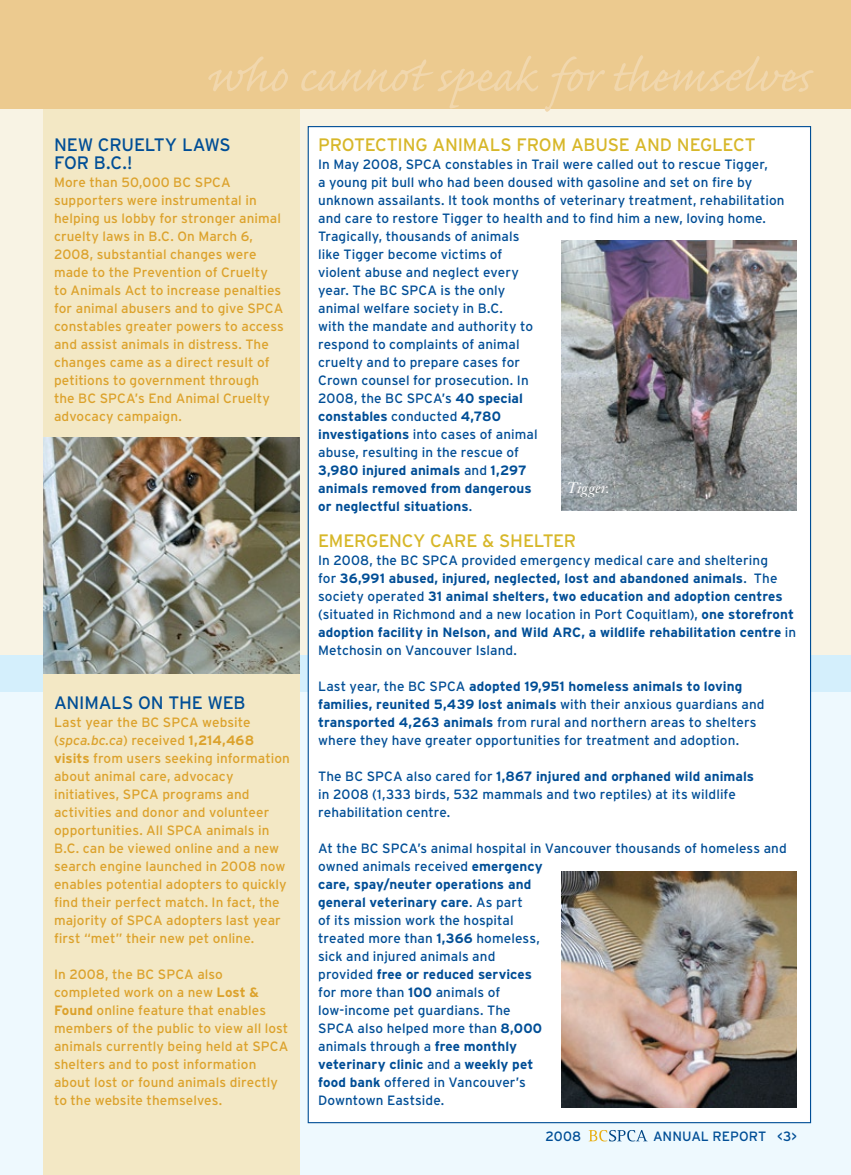
<style>
.page{position:relative;width:851px;height:1175px;background:#fff}
.page>*{position:absolute;margin:0;border:0;box-sizing:border-box;transform-origin:0 0}
.t1{font:58.35px "Caflisch Script Pro";letter-spacing:-.005em;color:#f1d7ad}
.t2{font:18px "Interstate";letter-spacing:-.005em;color:#d7b729}
.t3{font:18px "Interstate";letter-spacing:-.005em;color:#004e96}
.t4{font:italic 15px "Janson Text";letter-spacing:-.005em;color:#fff}
.t5{font:13.5px/18px "Interstate";letter-spacing:.005em;color:#004e96}
.t6{font:13.5px/18px "Interstate";letter-spacing:.005em;color:#dca22c}
.t7{font:700 13.5px/18px "Interstate";letter-spacing:.005em;color:#004e96}
.s1{font-style:italic}
.s2{font-weight:700}
.s3{font-weight:400}
</style>
<div class="page">
<div style="left:0;top:673px;width:850px;height:501px;background:#eef9fe"></div>
<div style="left:0;top:87px;width:850px;height:581px;background:#f8f3e4"></div>
<svg style="left:588px;top:1130px;width:59px;height:11px"></svg>
<div style="left:0;top:655px;width:850px;height:36px;background:#d4effc"></div>
<div style="left:43px;top:0;width:256px;height:1174px;background:#f3e8c5"></div>
<div style="left:308px;top:126px;width:503px;height:997px;background:#fff;border:1px solid #004e96"></div>
<img style="left:43px;top:438px;width:256px;height:235px">
<img style="left:561px;top:241px;width:235px;height:270px">
<div style="left:0;top:0;width:850px;height:108px;background:#ecca8f"></div>
<img style="left:561px;top:871px;width:235px;height:236px">
<h1 class="t1" style="left:205px;top:46px;width:610px">who cannot speak for themselves</h1>
<h2 class="t3" style="left:54px;top:134px;width:14px">New</h2>
<h2 class="t3" style="left:98px;top:134px;width:108px">cruelty laws</h2>
<h2 class="t3" style="left:54px;top:152px;width:12px">for</h2>
<h2 class="t3" style="left:94px;top:152px;width:40px">B.C.!</h2>
<p class="t6" style="left:54px;top:173px;width:231px">More than 50,000 BC SPCA supporters were instrumental in helping us lobby for stronger animal cruelty laws in B.C. On March 6,<br>2008, substantial changes were made to the Prevention of Cruelty to Animals Act to increase penalties for animal abusers and to give SPCA constables greater powers to access and assist animals in distress. The changes came as a direct result of petitions to government through<br>the BC SPCA’s End Animal Cruelty advocacy campaign.</p>
<h2 class="t3" style="left:54px;top:692px;width:167px">Animals on the web</h2>
<p class="t6" style="left:54px;top:713px;width:237px">Last year the BC SPCA website (<span class="s1">spca.bc.ca</span>) received <span class="s2">1,214,468 visits</span> from users seeking information about animal care, advocacy initiatives, SPCA programs and activities and donor and volunteer opportunities. All SPCA animals in B.C. can be viewed online and a new search engine launched in 2008 now enables potential adopters to quickly find their perfect match. In fact, the majority of SPCA adopters last year first “met” their new pet online.</p>
<p class="t6" style="left:54px;top:965px;width:236px">In 2008, the BC SPCA also completed work on a new <span class="s2">Lost &amp;<br>Found</span> online feature that enables members of the public to view all lost animals currently being held at SPCA shelters and to post information about lost or found animals directly to the website themselves.</p>
<h2 class="t2" style="left:318px;top:134px;width:13px">Pro</h2>
<h2 class="t2" style="left:354px;top:134px;width:175px">tecting animals from</h2>
<h2 class="t2" style="left:571px;top:134px;width:186px">abuse and neglect</h2>
<p class="t5" style="left:318px;top:155px;width:468px">In May 2008, SPCA constables in Trail were called out to rescue Tigger,<br>a young pit bull who had been doused with gasoline and set on fire by unknown assailants. It took months of veterinary treatment, rehabilitation and care to restore Tigger to health and to find him a new, loving home.<br>Tragically, thousands of animals<br>like Tigger become victims of<br>violent abuse and neglect every<br>year. The BC SPCA is the only<br>animal welfare society in B.C.<br>with the mandate and authority to<br>respond to complaints of animal<br>cruelty and to prepare cases for<br>Crown counsel for prosecution. In<br>2008, the BC SPCA’s <span class="s2">40 special<br>constables</span> conducted <span class="s2">4,780<br>investigations</span> into cases of animal<br>abuse, resulting in the rescue of<br><span class="s2">3,980 injured animals</span> and <span class="s2">1,297<br>animals removed from dangerous<br>or neglectful situations</span>.</p>
<h2 class="t2" style="left:318px;top:530px;width:24px">Emer</h2>
<h2 class="t2" style="left:366px;top:530px;width:77px">gency care</h2>
<h2 class="t2" style="left:482px;top:530px;width:83px">&amp; shelter</h2>
<p class="t7" style="left:318px;top:551px;width:479px"><span class="s3">In 2008, the BC SPCA provided emergency medical care and sheltering<br>for</span> 36,991 abused, injured, neglected, lost and abandoned animals<span class="s3">. The society operated</span> 31 animal shelters, two education and adoption centres <span class="s3">(situated in Richmond and a new location in Port Coquitlam),</span> one storefront adoption facility in Nelson, and Wild ARC, a wildlife rehabilitation centre <span class="s3">in Metchosin on Vancouver Island.</span></p>
<p class="t5" style="left:318px;top:677px;width:448px">Last year, the BC SPCA <span class="s2">adopted 19,951 homeless animals to loving families, reunited 5,439 lost animals</span> with their anxious guardians and <span class="s2">transported 4,263 animals</span> from rural and northern areas to shelters where they have greater opportunities for treatment and adoption.</p>
<p class="t5" style="left:318px;top:767px;width:437px">The BC SPCA also cared for <span class="s2">1,867 injured and orphaned wild animals </span>in 2008 (1,333 birds, 532 mammals and two reptiles) at its wildlife rehabilitation centre.</p>
<p class="t5" style="left:318px;top:839px;width:470px">At the BC SPCA’s animal hospital in Vancouver thousands of homeless and owned animals received <span class="s2">emergency<br>care, spay/neuter operations and<br>general veterinary care</span>. As part<br>of its mission work the hospital<br>treated more than <span class="s2">1,366</span> homeless,<br>sick and injured animals and<br>provided <span class="s2">free or reduced services<br></span>for more than <span class="s2">100</span> animals of<br>low-income pet guardians. The<br>SPCA also helped more than <span class="s2">8,000<br></span>animals through a <span class="s2">free monthly<br>veterinary clinic</span> and a <span class="s2">weekly pet<br>food bank</span> offered in Vancouver’s<br>Downtown Eastside.</p>
<p class="t4" style="left:567px;top:478px;width:44px">Tigger.</p>
<p class="t5" style="left:545px;top:1127px;width:37px">2008</p>
<p class="t5" style="left:653px;top:1127px;width:145px">Annual Report &lt;3&gt;</p>
</div>
